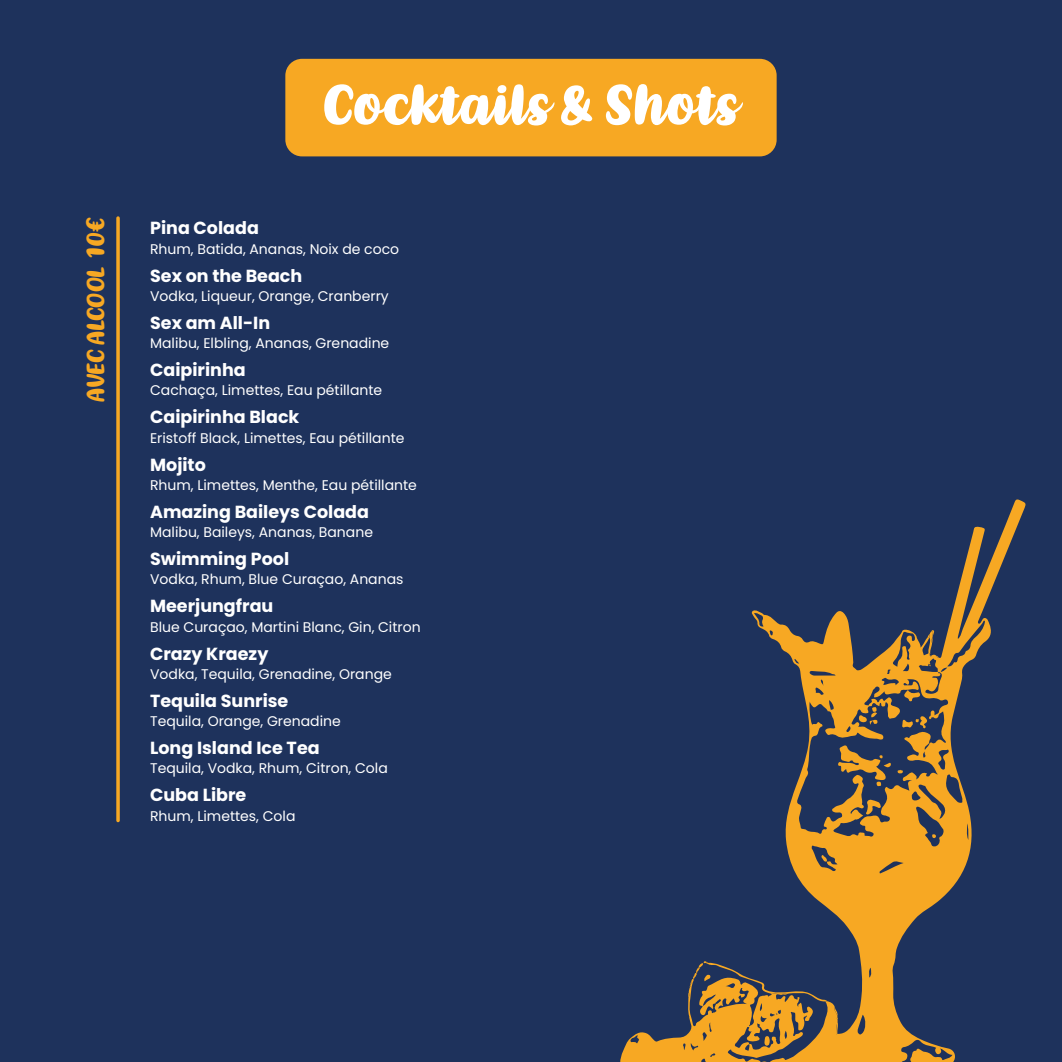
<style>
.page{position:relative;width:1062px;height:1062px;background:#1e325c}
.page>*{position:absolute;margin:0;border:0;box-sizing:border-box;transform-origin:0 0}
.t1{font:52.5px "Kathen";color:#fff}
.Iwwerschreften{font:22.75px "Kathen";letter-spacing:-.025em;color:#f7a823}
.Text_normal_Iessen{font:700 17.5px "Poppins";color:#fff}
.Text_normal_Iessen-2{font:14px "Poppins";color:#fff}
.s1{font-size:26.25px}
</style>
<div class="page">
<div style="left:285px;top:59px;width:491px;height:97px;background:#f7a823;border-radius:17px"></div>
<svg style="left:116px;top:218px;width:4px;height:602px;background:#db9929"></svg>
<svg style="left:620px;top:499px;width:406px;height:563px"></svg>
<svg style="left:927px;top:630px;width:7px;height:13px"></svg>
<svg style="left:833px;top:1007px;width:5px;height:27px"></svg>
<svg style="left:928px;top:653px;width:10px;height:4px"></svg>
<svg style="left:688px;top:961px;width:139px;height:40px"></svg>
<svg style="left:865px;top:799px;width:16px;height:16px"></svg>
<svg style="left:904px;top:690px;width:16px;height:12px"></svg>
<svg style="left:859px;top:707px;width:18px;height:17px"></svg>
<svg style="left:897px;top:769px;width:6px;height:4px"></svg>
<svg style="left:902px;top:716px;width:25px;height:12px"></svg>
<svg style="left:838px;top:745px;width:53px;height:41px"></svg>
<svg style="left:764px;top:1035px;width:5px;height:10px"></svg>
<svg style="left:932px;top:834px;width:4px;height:4px"></svg>
<svg style="left:821px;top:854px;width:6px;height:8px"></svg>
<p class="Iwwerschreften" style="left:83px;top:402px;width:186px;rotate:-90deg">AVEC ALCOOL <span class="s1">10€</span></p>
<p class="t1" style="left:322px;top:75px;width:418px">Cocktails &amp; Shots</p>
<p class="Text_normal_Iessen" style="left:150px;top:218px;width:110px">Pina Colada</p>
<p class="Text_normal_Iessen-2" style="left:150px;top:240px;width:250px">Rhum, Batida, Ananas, Noix de coco</p>
<p class="Text_normal_Iessen" style="left:150px;top:265px;width:154px">Sex on the Beach</p>
<p class="Text_normal_Iessen-2" style="left:150px;top:288px;width:240px">Vodka, Liqueur, Orange, Cranberry</p>
<p class="Text_normal_Iessen" style="left:150px;top:312px;width:121px">Sex am All-In</p>
<p class="Text_normal_Iessen-2" style="left:150px;top:335px;width:241px">Malibu, Elbling, Ananas, Grenadine</p>
<p class="Text_normal_Iessen" style="left:150px;top:360px;width:97px">Caipirinha</p>
<p class="Text_normal_Iessen-2" style="left:150px;top:382px;width:234px">Cachaça, Limettes, Eau pétillante</p>
<p class="Text_normal_Iessen" style="left:150px;top:407px;width:151px">Caipirinha Black</p>
<p class="Text_normal_Iessen-2" style="left:150px;top:429px;width:256px">Eristoff Black, Limettes, Eau pétillante</p>
<p class="Text_normal_Iessen" style="left:150px;top:454px;width:57px">Mojito</p>
<p class="Text_normal_Iessen-2" style="left:150px;top:477px;width:268px">Rhum, Limettes, Menthe, Eau pétillante</p>
<p class="Text_normal_Iessen" style="left:150px;top:501px;width:220px">Amazing Baileys Colada</p>
<p class="Text_normal_Iessen-2" style="left:150px;top:524px;width:224px">Malibu, Baileys, Ananas, Banane</p>
<p class="Text_normal_Iessen" style="left:150px;top:549px;width:141px">Swimming Pool</p>
<p class="Text_normal_Iessen-2" style="left:150px;top:571px;width:255px">Vodka, Rhum, Blue Curaçao, Ananas</p>
<p class="Text_normal_Iessen" style="left:150px;top:596px;width:125px">Meerjungfrau</p>
<p class="Text_normal_Iessen-2" style="left:150px;top:618px;width:272px">Blue Curaçao, Martini Blanc, Gin, Citron</p>
<p class="Text_normal_Iessen" style="left:150px;top:643px;width:120px">Crazy Kraezy</p>
<p class="Text_normal_Iessen-2" style="left:150px;top:666px;width:243px">Vodka, Tequila, Grenadine, Orange</p>
<p class="Text_normal_Iessen" style="left:150px;top:690px;width:140px">Tequila Sunrise</p>
<p class="Text_normal_Iessen-2" style="left:150px;top:713px;width:192px">Tequila, Orange, Grenadine</p>
<p class="Text_normal_Iessen" style="left:150px;top:738px;width:171px">Long Island Ice Tea</p>
<p class="Text_normal_Iessen-2" style="left:150px;top:760px;width:239px">Tequila, Vodka, Rhum, Citron, Cola</p>
<p class="Text_normal_Iessen" style="left:150px;top:785px;width:98px">Cuba Libre</p>
<p class="Text_normal_Iessen-2" style="left:150px;top:807px;width:147px">Rhum, Limettes, Cola</p>
</div>
